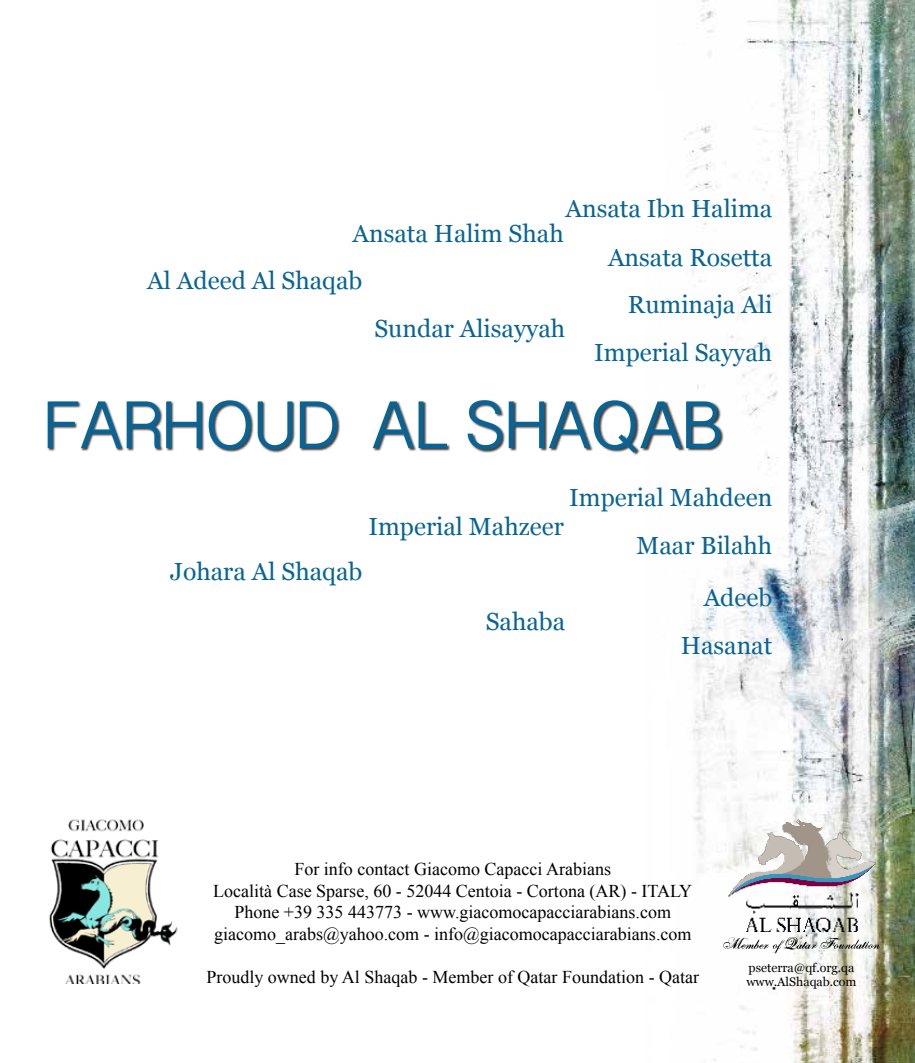
<style>
.page{position:relative;width:915px;height:1063px;background:#fff}
.page>*{position:absolute;margin:0;border:0;box-sizing:border-box;transform-origin:0 0}
.t1{font:67.5px "Tamil Sangam MN";color:#096495}
.t2{font:24.75px/48px "Georgia";color:#096495;text-align:right}
.t3{font:18px/21.6px "Times New Roman";color:#000;text-align:center}
.t4{font:12.45px/14.9px "Georgia";color:#000}
</style>
<div class="page">
<img style="left:684px;top:0;width:230px;height:1063px">
<img style="left:49px;top:819px;width:129px;height:164px">
<div style="left:48px;top:400px;width:675px;height:56px;background:#000;opacity:.75"></div>
<img style="left:727px;top:820px;width:148px;height:111px">
<svg style="left:723px;top:937px;width:156px;height:16px"></svg>
<h2 class="t2" style="left:565px;top:184px;width:208px">Ansata Ibn Halima<br>Ansata Rosetta<br>Ruminaja Ali<br>Imperial Sayyah</h2>
<h2 class="t2" style="left:352px;top:208px;width:213px">Ansata Halim Shah</h2>
<h2 class="t2" style="left:147px;top:256px;width:217px">Al Adeed Al Shaqab</h2>
<h2 class="t2" style="left:374px;top:303px;width:192px">Sundar Alisayyah</h2>
<h1 class="t1" style="left:44px;top:394px;width:679px">FARHOUD AL SHAQAB</h1>
<h2 class="t2" style="left:569px;top:472px;width:204px;line-height:48.8px">Imperial Mahdeen<br>Maar Bilahh</h2>
<h2 class="t2" style="left:680px;top:572px;width:93px;line-height:48.8px">Adeeb<br>Hasanat</h2>
<h2 class="t2" style="left:368px;top:501px;width:197px">Imperial Mahzeer</h2>
<h2 class="t2" style="left:170px;top:546px;width:194px">Johara Al Shaqab</h2>
<h2 class="t2" style="left:485px;top:596px;width:81px">Sahaba</h2>
<p class="t3" style="left:213px;top:858px;width:480px">For info contact Giacomo Capacci Arabians<br>Località Case Sparse, 60 - 52044 Centoia - Cortona (AR) - ITALY Phone +39 335 443773 - www.giacomocapacciarabians.com giacomo_arabs@yahoo.com - info@giacomocapacciarabians.com</p>
<p class="t3" style="left:206px;top:966px;width:494px">Proudly owned by Al Shaqab - Member of Qatar Foundation - Qatar</p>
<p class="t4" style="left:746px;top:959px;width:111px">pseterra@qf.org.qa www.AlShaqab.com</p>
</div>
